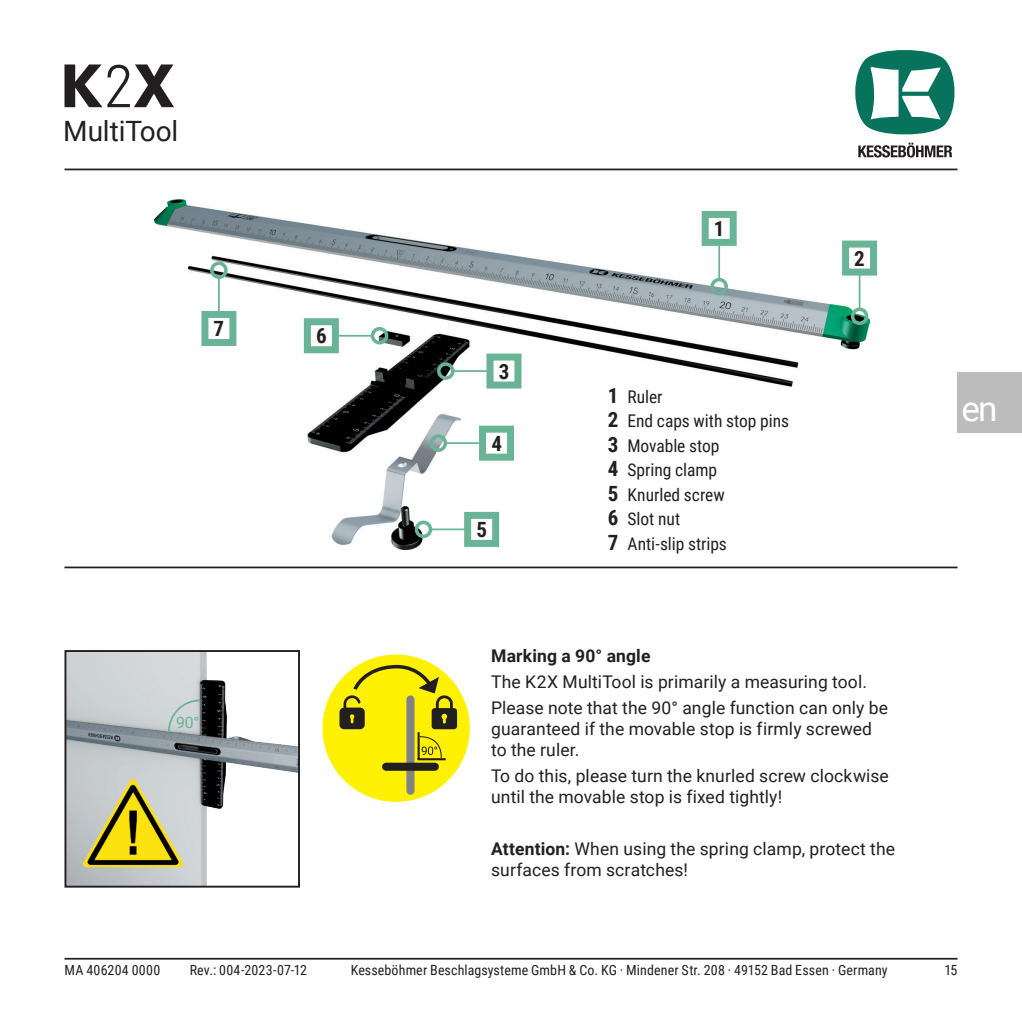
<style>
.page{position:relative;width:1022px;height:1022px;background:#fff}
.page>*{position:absolute;margin:0;border:0;box-sizing:border-box;transform-origin:0 0}
.t1{font:35px "Roboto";color:#fff}
.t2{font:28px "Roboto";letter-spacing:-.005em;color:#231f20}
.t3{font:700 21px "Roboto Condensed";color:#231f20}
.t4{font:17.5px/21px "Roboto";letter-spacing:.005em;color:#231f20}
.t5{font:17.5px/24.5px "Roboto Condensed";letter-spacing:-.005em;color:#231f20}
.t6{font:700 17.5px "Roboto";letter-spacing:.01em;color:#231f20}
.t7{font:15.75px "Roboto";color:#69b396}
.t8{font:14px "Roboto Condensed";letter-spacing:.01em;color:#231f20}
.s1{font-weight:700;font-size:21px}
.s2{font-weight:700}
</style>
<div class="page">
<hr style="left:64px;top:958px;width:893px;height:2px;background:#231f20">
<hr style="left:64px;top:169px;width:893px;height:1px;background:#231f20">
<svg style="left:855px;top:50px;width:100px;height:107px"></svg>
<svg style="left:64px;top:64px;width:110px;height:43px"></svg>
<img style="left:155px;top:199px;width:715px;height:350px">
<hr style="left:718px;top:242px;width:2px;height:38px;background:#69b396">
<div style="left:702px;top:211px;width:35px;height:35px;border:7px solid #69b396"></div>
<div style="left:710px;top:278px;width:18px;height:17px;border:4px solid #69b396;border-radius:50%"></div>
<hr style="left:859px;top:272px;width:1px;height:37px;background:#69b396">
<div style="left:842px;top:241px;width:35px;height:35px;border:7px solid #69b396"></div>
<div style="left:851px;top:307px;width:17px;height:18px;border:4px solid #69b396;border-radius:50%"></div>
<hr style="left:453px;top:370px;width:37px;height:2px;background:#69b396">
<div style="left:486px;top:354px;width:35px;height:35px;border:7px solid #69b396"></div>
<div style="left:437px;top:362px;width:17px;height:18px;border:4px solid #69b396;border-radius:50%"></div>
<hr style="left:445px;top:442px;width:38px;height:2px;background:#69b396">
<div style="left:479px;top:426px;width:35px;height:35px;border:7px solid #69b396"></div>
<div style="left:430px;top:434px;width:17px;height:18px;border:4px solid #69b396;border-radius:50%"></div>
<hr style="left:430px;top:528px;width:38px;height:2px;background:#69b396">
<div style="left:464px;top:512px;width:35px;height:35px;border:7px solid #69b396"></div>
<div style="left:415px;top:521px;width:17px;height:17px;border:4px solid #69b396;border-radius:50%"></div>
<hr style="left:335px;top:335px;width:38px;height:2px;background:#69b396">
<div style="left:304px;top:318px;width:35px;height:35px;border:7px solid #69b396"></div>
<div style="left:371px;top:327px;width:17px;height:17px;border:4px solid #69b396;border-radius:50%"></div>
<hr style="left:218px;top:277px;width:2px;height:37px;background:#69b396">
<div style="left:201px;top:311px;width:35px;height:35px;border:7px solid #69b396"></div>
<div style="left:210px;top:261px;width:18px;height:18px;border:4px solid #69b396;border-radius:50%"></div>
<div style="left:322px;top:654px;width:148px;height:148px;background:#fff101;border-radius:50%"></div>
<svg style="left:339px;top:663px;width:118px;height:66px"></svg>
<div style="left:406px;top:699px;width:8px;height:92px;background:#808285"></div>
<div style="left:386px;top:763px;width:49px;height:8px;background:#231f20"></div>
<hr style="left:418px;top:732px;width:2px;height:27px;background:#231f20">
<hr style="left:418px;top:758px;width:28px;height:2px;background:#231f20">
<svg style="left:419px;top:736px;width:25px;height:23px"></svg>
<hr style="left:64px;top:567px;width:893px;height:1px;background:#231f20">
<img style="left:67px;top:653px;width:230px;height:232px">
<div style="left:64px;top:650px;width:236px;height:238px;border:2px solid #231f20"></div>
<svg style="left:167px;top:699px;width:35px;height:34px"></svg>
<img style="left:83px;top:780px;width:99px;height:86px">
<div style="left:957px;top:373px;width:65px;height:60px;background:#bdbcbc"></div>
<h2 class="t2" style="left:63px;top:111px;width:117px">MultiTool</h2>
<p class="t3" style="left:214px;top:314px;width:12px">7</p>
<p class="t3" style="left:316px;top:321px;width:12px">6</p>
<p class="t7" style="left:176px;top:711px;width:25px">90°</p>
<p class="t3" style="left:499px;top:356px;width:12px">3</p>
<p class="t3" style="left:491px;top:429px;width:12px">4</p>
<p class="t3" style="left:476px;top:515px;width:12px">5</p>
<p class="t3" style="left:714px;top:214px;width:12px">1</p>
<p class="t5" style="left:608px;top:384px;width:183px"><span class="s1">1</span> Ruler<br><span class="s1">2</span> End caps with stop pins<br><span class="s1">3</span> Movable stop<br><span class="s1">4</span> Spring clamp<br><span class="s1">5</span> Knurled screw<br><span class="s1">6</span> Slot nut<br><span class="s1">7</span> Anti-slip strips</p>
<p class="t3" style="left:854px;top:244px;width:12px">2</p>
<p class="t6" style="left:491px;top:644px;width:161px">Marking a 90° angle</p>
<p class="t4" style="left:491px;top:668px;width:399px;line-height:25.9px">The K2X MultiTool is primarily a measuring tool.<br>Please note that the 90° angle function can only be</p>
<p class="t4" style="left:491px;top:718px;width:382px">guaranteed if the movable stop is firmly screwed to the ruler.</p>
<p class="t4" style="left:491px;top:765px;width:399px">To do this, please turn the knurled screw clockwise until the movable stop is fixed tightly!</p>
<p class="t4" style="left:491px;top:838px;width:405px"><span class="s2">Attention:</span> When using the spring clamp, protect the surfaces from scratches!</p>
<h1 class="t1" style="left:961px;top:384px;width:38px">en</h1>
<p class="t8" style="left:351px;top:960px;width:538px">Kesseböhmer Beschlagsysteme GmbH &amp; Co. KG · Mindener Str. 208 · 49152 Bad Essen · Germany</p>
<p class="t8" style="left:64px;top:960px;width:97px">MA 406204 0000</p>
<p class="t8" style="left:190px;top:960px;width:119px">Rev.: 004-2023-07-12</p>
<p class="t8" style="left:944px;top:960px;width:15px">15</p>
</div>
